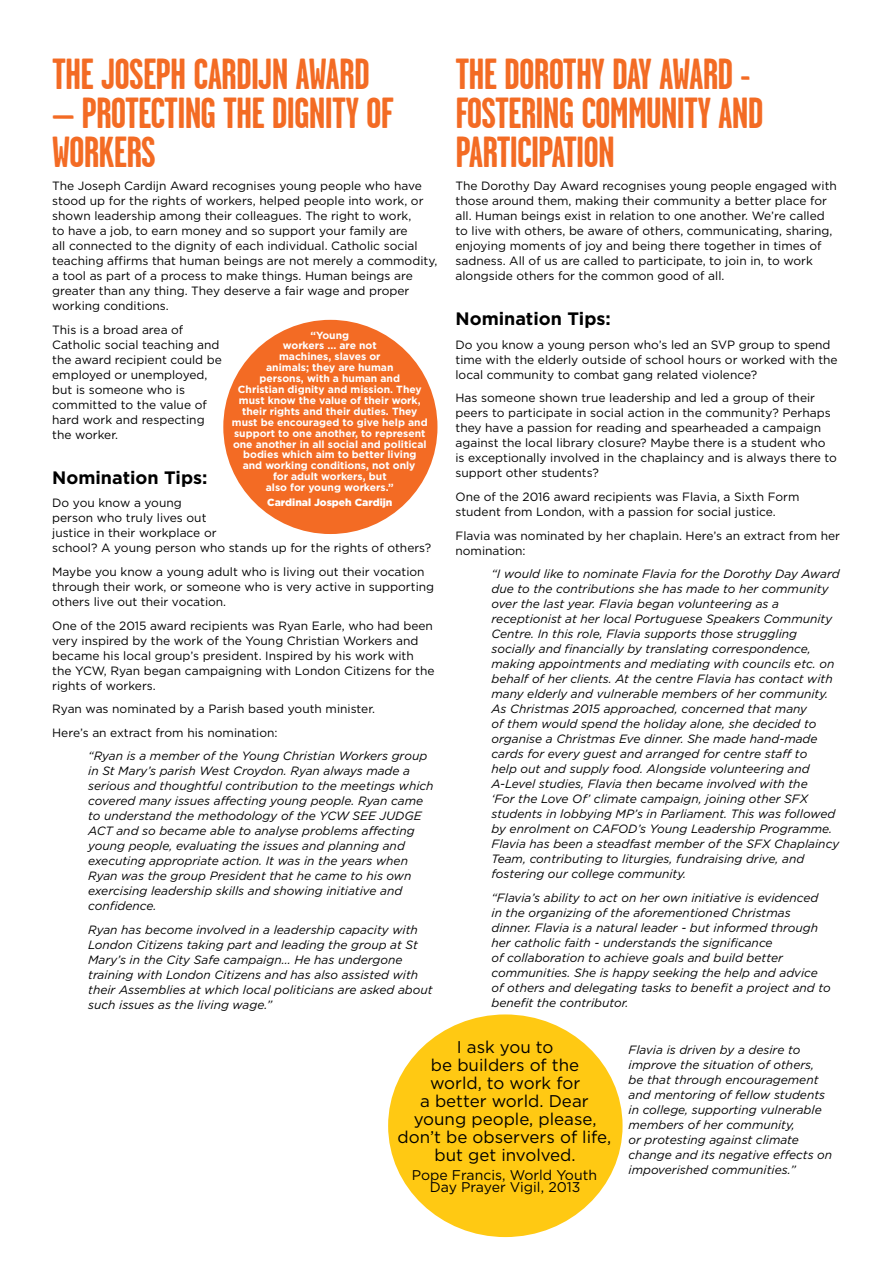
<style>
.page{position:relative;width:893px;height:1263px;background:#fff}
.page>*{position:absolute;margin:0;border:0;box-sizing:border-box;transform-origin:0 0}
.t1{font:700 43.5px/39px "Garage Gothic";letter-spacing:-.02em;color:#f36b24}
.t2{font:700 18px "Gotham";color:#000}
.t3{font:16.95px/18.1px "Gotham";color:#000;text-align:center}
.t4{font:14.1px/12px "Gotham";color:#000;text-align:center}
.t5{font:italic 12px/15px "Gotham";color:#000}
.t6{font:12px/15px "Gotham";color:#000}
.t7{font:700 10.35px/10.9px "Gotham";color:#fff;text-align:center}
.t8{font:900 10.35px "Gotham";color:#fff}
</style>
<div class="page">
<div style="left:388px;top:1014px;width:235px;height:223px;background:#ffc913;border-radius:50%"></div>
<div style="left:223px;top:320px;width:214px;height:214px;background:#f36b24;border-radius:50%"></div>
<h1 class="t1" style="left:52px;top:55px;width:319px">THE JOSEPH CARDIJN AWARD</h1>
<h1 class="t1" style="left:52px;top:94px;width:343px">– PROTECTING THE DIGNITY OF<br>WORKERS</h1>
<p class="t6" style="left:52px;top:178px;width:387px">The Joseph Cardijn Award recognises young people who have stood up for the rights of workers, helped people into work, or shown leadership among their colleagues. The right to work,<br>to have a job, to earn money and so support your family are<br>all connected to the dignity of each individual. Catholic social teaching affirms that human beings are not merely a commodity, a tool as part of a process to make things. Human beings are greater than any thing. They deserve a fair wage and proper working conditions.</p>
<p class="t6" style="left:52px;top:322px;width:171px">This is a broad area of<br>Catholic social teaching and the award recipient could be employed or unemployed, but is someone who is committed to the value of hard work and respecting the worker.</p>
<h2 class="t2" style="left:52px;top:467px;width:157px">Nomination Tips:</h2>
<p class="t6" style="left:52px;top:495px;width:381px">Do you know a young<br>person who truly lives out<br>justice in their workplace or<br>school? A young person who stands up for the rights of others?</p>
<p class="t6" style="left:52px;top:564px;width:383px">Maybe you know a young adult who is living out their vocation through their work, or someone who is very active in supporting others live out their vocation.</p>
<p class="t6" style="left:52px;top:617px;width:384px">One of the 2015 award recipients was Ryan Earle, who had been very inspired by the work of the Young Christian Workers and became his local group’s president. Inspired by his work with the YCW, Ryan began campaigning with London Citizens for the rights of workers.</p>
<p class="t6" style="left:52px;top:697px;width:324px;line-height:23.5px">Ryan was nominated by a Parish based youth minister.<br>Here’s an extract from his nomination:</p>
<p class="t5" style="left:88px;top:748px;width:347px">“Ryan is a member of the Young Christian Workers group in St Mary’s parish West Croydon. Ryan always made a serious and thoughtful contribution to the meetings which covered many issues affecting young people. Ryan came to understand the methodology of the YCW SEE JUDGE ACT and so became able to analyse problems affecting young people, evaluating the issues and planning and executing appropriate action. It was in the years when Ryan was the group President that he came to his own exercising leadership skills and showing initiative and confidence.</p>
<p class="t5" style="left:88px;top:922px;width:346px">Ryan has become involved in a leadership capacity with London Citizens taking part and leading the group at St Mary’s in the City Safe campaign... He has undergone training with London Citizens and has also assisted with their Assemblies at which local politicians are asked about such issues as the living wage.”</p>
<h1 class="t1" style="left:455px;top:55px;width:310px">THE DOROTHY DAY AWARD -<br>FOSTERING COMMUNITY AND<br>PARTICIPATION</h1>
<p class="t6" style="left:455px;top:178px;width:383px">The Dorothy Day Award recognises young people engaged with those around them, making their community a better place for all. Human beings exist in relation to one another. We’re called to live with others, be aware of others, communicating, sharing, enjoying moments of joy and being there together in times of sadness. All of us are called to participate, to join in, to work alongside others for the common good of all.</p>
<h2 class="t2" style="left:455px;top:309px;width:157px">Nomination Tips:</h2>
<p class="t6" style="left:455px;top:337px;width:384px">Do you know a young person who’s led an SVP group to spend time with the elderly outside of school hours or worked with the local community to combat gang related violence?</p>
<p class="t6" style="left:455px;top:390px;width:383px">Has someone shown true leadership and led a group of their peers to participate in social action in the community? Perhaps they have a passion for reading and spearheaded a campaign against the local library closure? Maybe there is a student who is exceptionally involved in the chaplaincy and is always there to support other students?</p>
<p class="t6" style="left:455px;top:489px;width:345px">One of the 2016 award recipients was Flavia, a Sixth Form student from London, with a passion for social justice.</p>
<p class="t6" style="left:455px;top:527px;width:386px">Flavia was nominated by her chaplain. Here’s an extract from her nomination:</p>
<p class="t5" style="left:491px;top:566px;width:350px">“I would like to nominate Flavia for the Dorothy Day Award due to the contributions she has made to her community over the last year. Flavia began volunteering as a receptionist at her local Portuguese Speakers Community Centre. In this role, Flavia supports those struggling socially and financially by translating correspondence, making appointments and mediating with councils etc. on behalf of her clients. At the centre Flavia has contact with many elderly and vulnerable members of her community.<br>As Christmas 2015 approached, concerned that many<br>of them would spend the holiday alone, she decided to organise a Christmas Eve dinner. She made hand-made cards for every guest and arranged for centre staff to<br>help out and supply food. Alongside volunteering and A-Level studies, Flavia then became involved with the<br>‘For the Love Of’ climate campaign, joining other SFX students in lobbying MP’s in Parliament. This was followed by enrolment on CAFOD’s Young Leadership Programme.<br>Flavia has been a steadfast member of the SFX Chaplaincy Team, contributing to liturgies, fundraising drive, and fostering our college community.</p>
<p class="t5" style="left:491px;top:890px;width:341px">“Flavia’s ability to act on her own initiative is evidenced in the organizing of the aforementioned Christmas dinner. Flavia is a natural leader - but informed through her catholic faith - understands the significance<br>of collaboration to achieve goals and build better communities. She is happy seeking the help and advice of others and delegating tasks to benefit a project and to benefit the contributor.</p>
<p class="t5" style="left:629px;top:1042px;width:205px">Flavia is driven by a desire to improve the situation of others,<br>be that through encouragement and mentoring of fellow students in college, supporting vulnerable members of her community,<br>or protesting against climate change and its negative effects on impoverished communities.”</p>
<p class="t7" style="left:232px;top:329px;width:197px">“Young<br>workers ... are not<br>machines, slaves or<br>animals; they are human<br>persons, with a human and<br>Christian dignity and mission. They must know the value of their work, their rights and their duties. They must be encouraged to give help and support to one another, to represent one another in all social and political bodies which aim to better living<br>and working conditions, not only<br>for adult workers, but<br>also for young workers.”</p>
<p class="t8" style="left:267px;top:497px;width:127px">Cardinal Jospeh Cardijn</p>
<h3 class="t3" style="left:397px;top:1037px;width:215px">I ask you to<br>be builders of the<br>world, to work for<br>a better world. Dear young people, please, don’t be observers of life, but get involved.</h3>
<p class="t4" style="left:412px;top:1168px;width:187px">Pope Francis, World Youth<br>Day Prayer Vigil, 2013</p>
</div>
